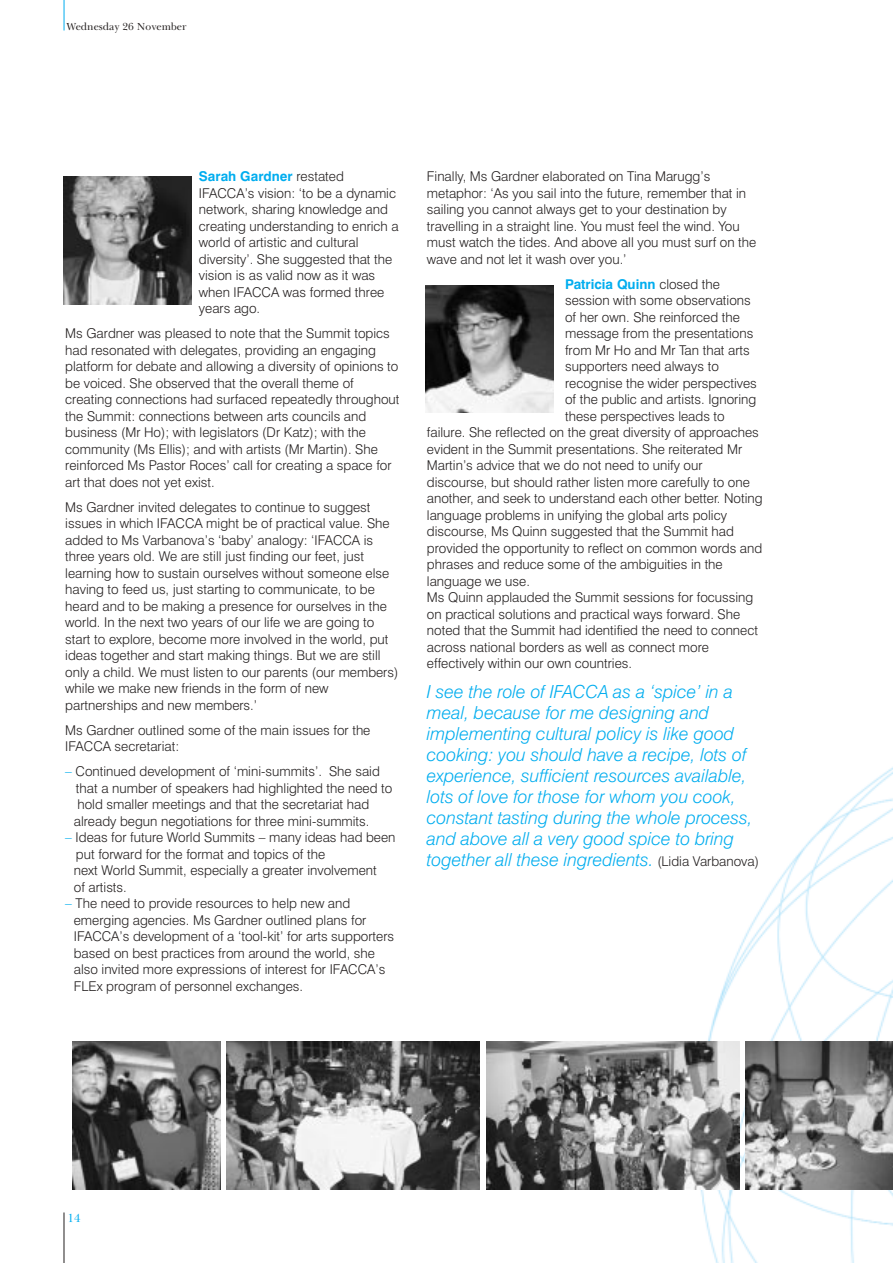
<style>
.page{position:relative;width:893px;height:1263px;background:#fff}
.page>*{position:absolute;margin:0;border:0;box-sizing:border-box;transform-origin:0 0}
.t1{font:italic 300 18px/21px "Swiss 721 BT";color:#00adef}
.t2{font:300 13.5px/16.5px "Swiss 721 BT";color:#231f1f}
.t3{font:700 13.5px "Swiss 721 BT";color:#00adef}
.t4{font:12px "Baskerville BT";color:#00adef}
.t5{font:10.5px "Baskerville BT";color:#231f1f}
.s1{font-weight:700;color:#00adef}
.s2{color:#00adef}
.s3{font-weight:300;color:#231f1f}
.s4{font-style:normal;font-size:13.5px;color:#231f1f}
</style>
<div class="page">
<img style="left:340px;top:285px;width:552px;height:978px">
<hr style="left:64px;top:0;width:1px;height:30px;background:#00adef">
<hr style="left:64px;top:1212px;width:1px;height:51px;background:#231f1f">
<img style="left:64px;top:177px;width:127px;height:127px">
<img style="left:425px;top:285px;width:128px;height:128px">
<img style="left:73px;top:1042px;width:147px;height:147px">
<img style="left:486px;top:1042px;width:253px;height:147px">
<img style="left:745px;top:1042px;width:147px;height:147px">
<img style="left:227px;top:1042px;width:253px;height:147px">
<p class="t5" style="left:66px;top:23px;width:122px">Wednesday 26 November</p>
<p class="t2" style="left:199px;top:170px;width:201px"><span class="s1">Sarah Gardner</span> restated<br>IFACCA’s vision: ‘to be a dynamic network, sharing knowledge and creating understanding to enrich a world of artistic and cultural diversity’. She suggested that the vision is as valid now as it was when IFACCA was formed three years ago.</p>
<p class="t2" style="left:65px;top:327px;width:336px">Ms Gardner was pleased to note that the Summit topics had resonated with delegates, providing an engaging platform for debate and allowing a diversity of opinions to be voiced. She observed that the overall theme of creating connections had surfaced repeatedly throughout the Summit: connections between arts councils and business (Mr Ho); with legislators (Dr Katz); with the community (Ms Ellis); and with artists (Mr Martin). She reinforced Ms Pastor Roces’ call for creating a space for art that does not yet exist.</p>
<p class="t2" style="left:65px;top:500px;width:334px">Ms Gardner invited delegates to continue to suggest issues in which IFACCA might be of practical value. She added to Ms Varbanova’s ‘baby’ analogy: ‘IFACCA is three years old. We are still just finding our feet, just learning how to sustain ourselves without someone else having to feed us, just starting to communicate, to be heard and to be making a presence for ourselves in the world. In the next two years of our life we are going to start to explore, become more involved in the world, put ideas together and start making things. But we are still only a child. We must listen to our parents (our members) while we make new friends in the form of new partnerships and new members.’</p>
<p class="t2" style="left:65px;top:723px;width:307px">Ms Gardner outlined some of the main issues for the<br>IFACCA secretariat:</p>
<p class="t2" style="left:74px;top:765px;width:320px;text-indent:-9px"><span class="s2">–</span> Continued development of ‘mini-summits’. She said that a number of speakers had highlighted the need to hold smaller meetings and that the secretariat had already begun negotiations for three mini-summits.</p>
<p class="t2" style="left:74px;top:831px;width:323px;text-indent:-9px"><span class="s2">–</span> Ideas for future World Summits – many ideas had been put forward for the format and topics of the<br>next World Summit, especially a greater involvement<br>of artists.</p>
<p class="t2" style="left:74px;top:897px;width:322px;text-indent:-9px"><span class="s2">–</span> The need to provide resources to help new and emerging agencies. Ms Gardner outlined plans for IFACCA’s development of a ‘tool-kit’ for arts supporters based on best practices from around the world, she also invited more expressions of interest for IFACCA’s FLEx program of personnel exchanges.</p>
<p class="t2" style="left:427px;top:170px;width:331px">Finally, Ms Gardner elaborated on Tina Marugg’s metaphor: ‘As you sail into the future, remember that in sailing you cannot always get to your destination by travelling in a straight line. You must feel the wind. You must watch the tides. And above all you must surf on the wave and not let it wash over you.’</p>
<p class="t3" style="left:565px;top:279px;width:156px">Patricia Quinn <span class="s3">closed the</span></p>
<p class="t2" style="left:565px;top:294px;width:187px">session with some observations</p>
<p class="t2" style="left:565px;top:310px;width:176px">of her own. She reinforced the</p>
<p class="t2" style="left:565px;top:327px;width:190px">message from the presentations</p>
<p class="t2" style="left:565px;top:343px;width:186px">from Mr Ho and Mr Tan that arts</p>
<p class="t2" style="left:565px;top:360px;width:155px">supporters need always to</p>
<p class="t2" style="left:565px;top:376px;width:193px">recognise the wider perspectives</p>
<p class="t2" style="left:565px;top:393px;width:193px">of the public and artists. Ignoring</p>
<p class="t2" style="left:565px;top:409px;width:161px">these perspectives leads to</p>
<p class="t2" style="left:427px;top:426px;width:333px">failure. She reflected on the great diversity of approaches</p>
<p class="t2" style="left:427px;top:442px;width:317px">evident in the Summit presentations. She reiterated Mr</p>
<p class="t2" style="left:427px;top:459px;width:277px">Martin’s advice that we do not need to unify our</p>
<p class="t2" style="left:427px;top:475px;width:324px">discourse, but should rather listen more carefully to one</p>
<p class="t2" style="left:427px;top:492px;width:337px">another, and seek to understand each other better. Noting</p>
<p class="t2" style="left:427px;top:508px;width:301px">language problems in unifying the global arts policy</p>
<p class="t2" style="left:427px;top:525px;width:308px">discourse, Ms Quinn suggested that the Summit had</p>
<p class="t2" style="left:427px;top:541px;width:337px">provided the opportunity to reflect on common words and</p>
<p class="t2" style="left:427px;top:558px;width:297px">phrases and reduce some of the ambiguities in the</p>
<p class="t2" style="left:427px;top:574px;width:104px">language we use.</p>
<p class="t2" style="left:427px;top:591px;width:328px">Ms Quinn applauded the Summit sessions for focussing</p>
<p class="t2" style="left:427px;top:607px;width:315px">on practical solutions and practical ways forward. She</p>
<p class="t2" style="left:427px;top:624px;width:332px">noted that the Summit had identified the need to connect</p>
<p class="t2" style="left:427px;top:640px;width:283px">across national borders as well as connect more</p>
<p class="t2" style="left:427px;top:657px;width:207px">effectively within our own countries.</p>
<p class="t1" style="left:427px;top:683px;width:333px">I see the role of IFACCA as a ‘spice’ in a meal, because for me designing and implementing cultural policy is like good cooking: you should have a recipe, lots of experience, sufficient resources available, lots of love for those for whom you cook, constant tasting during the whole process, and above all a very good spice to bring together all these ingredients. <span class="s4">(Lidia Varbanova)</span></p>
<p class="t4" style="left:68px;top:1213px;width:15px">14</p>
</div>
